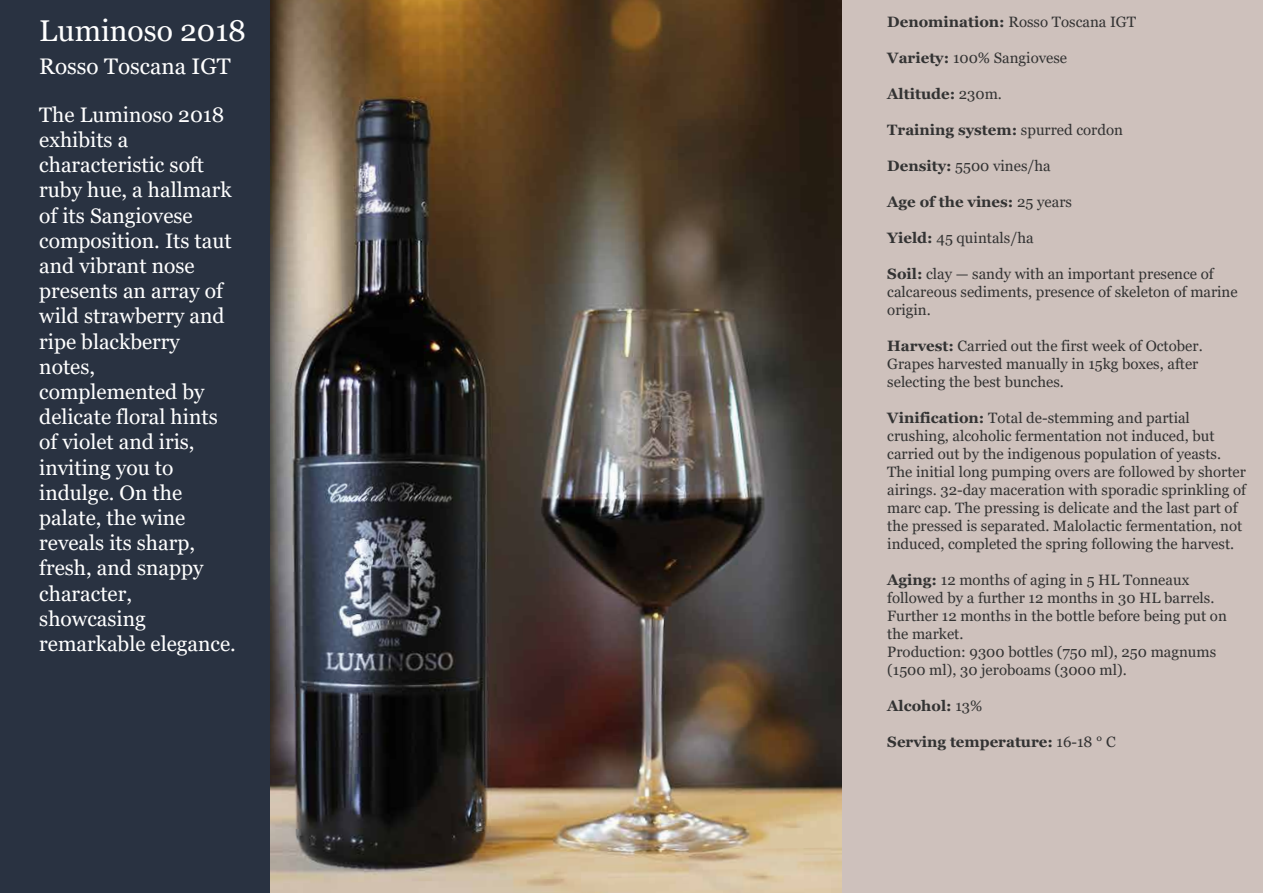
<style>
.page{position:relative;width:1263px;height:893px;background:#fff}
.page>*{position:absolute;margin:0;border:0;box-sizing:border-box;transform-origin:0 0}
.t1{font:30px "Georgia";color:#fff}
.t2{font:22.5px "Georgia";color:#fff}
.t3{font:21px/25.2px "Georgia";color:#fff}
.t4{font:15px/18px "Georgia";color:#333}
.t5{font:700 15px "Georgia";color:#333}
.s1{font-weight:700}
.s2{font-weight:400}
</style>
<div class="page">
<img style="left:270px;top:0;width:572px;height:893px">
<div style="left:842px;top:0;width:421px;height:893px;background:#cec1bc"></div>
<div style="left:0;top:0;width:270px;height:893px;background:#293241"></div>
<h1 class="t1" style="left:39px;top:13px;width:208px">Luminoso 2018</h1>
<h2 class="t2" style="left:39px;top:53px;width:193px">Rosso Toscana IGT</h2>
<p class="t3" style="left:39px;top:102px;width:198px">The Luminoso 2018 exhibits a characteristic soft ruby hue, a hallmark of its Sangiovese composition. Its taut and vibrant nose presents an array of wild strawberry and ripe blackberry notes, complemented by delicate floral hints of violet and iris, inviting you to indulge. On the palate, the wine reveals its sharp, fresh, and snappy character, showcasing remarkable elegance.</p>
<p class="t4" style="left:887px;top:13px;width:250px"><span class="s1">Denomination:</span> Rosso Toscana IGT</p>
<p class="t4" style="left:887px;top:49px;width:181px"><span class="s1">Variety:</span> 100% Sangiovese</p>
<p class="t5" style="left:887px;top:85px;width:116px">Altitude: <span class="s2">230m.</span></p>
<p class="t5" style="left:887px;top:121px;width:237px">Training system: <span class="s2">spurred cordon</span></p>
<p class="t4" style="left:887px;top:157px;width:165px"><span class="s1">Density:</span> 5500 vines/ha</p>
<p class="t5" style="left:887px;top:193px;width:186px">Age of the vines: <span class="s2">25 years</span></p>
<p class="t4" style="left:887px;top:229px;width:148px"><span class="s1">Yield:</span> 45 quintals/ha</p>
<p class="t4" style="left:887px;top:265px;width:352px"><span class="s1">Soil:</span> clay — sandy with an important presence of calcareous sediments, presence of skeleton of marine origin.</p>
<p class="t4" style="left:887px;top:337px;width:317px"><span class="s1">Harvest:</span> Carried out the first week of October.<br>Grapes harvested manually in 15kg boxes, after selecting the best bunches.</p>
<p class="t4" style="left:887px;top:409px;width:360px"><span class="s1">Vinification:</span> Total de-stemming and partial crushing, alcoholic fermentation not induced, but carried out by the indigenous population of yeasts.<br>The initial long pumping overs are followed by shorter airings. 32-day maceration with sporadic sprinkling of marc cap. The pressing is delicate and the last part of the pressed is separated. Malolactic fermentation, not induced, completed the spring following the harvest.</p>
<p class="t4" style="left:887px;top:572px;width:341px"><span class="s1">Aging:</span> 12 months of aging in 5 HL Tonneaux followed by a further 12 months in 30 HL barrels.<br>Further 12 months in the bottle before being put on the market.<br>Production: 9300 bottles (750 ml), 250 magnums (1500 ml), 30 jeroboams (3000 ml).</p>
<p class="t5" style="left:887px;top:697px;width:97px">Alcohol: <span class="s2">13%</span></p>
<p class="t5" style="left:887px;top:733px;width:230px">Serving temperature: <span class="s2">16-18 ° C</span></p>
</div>
